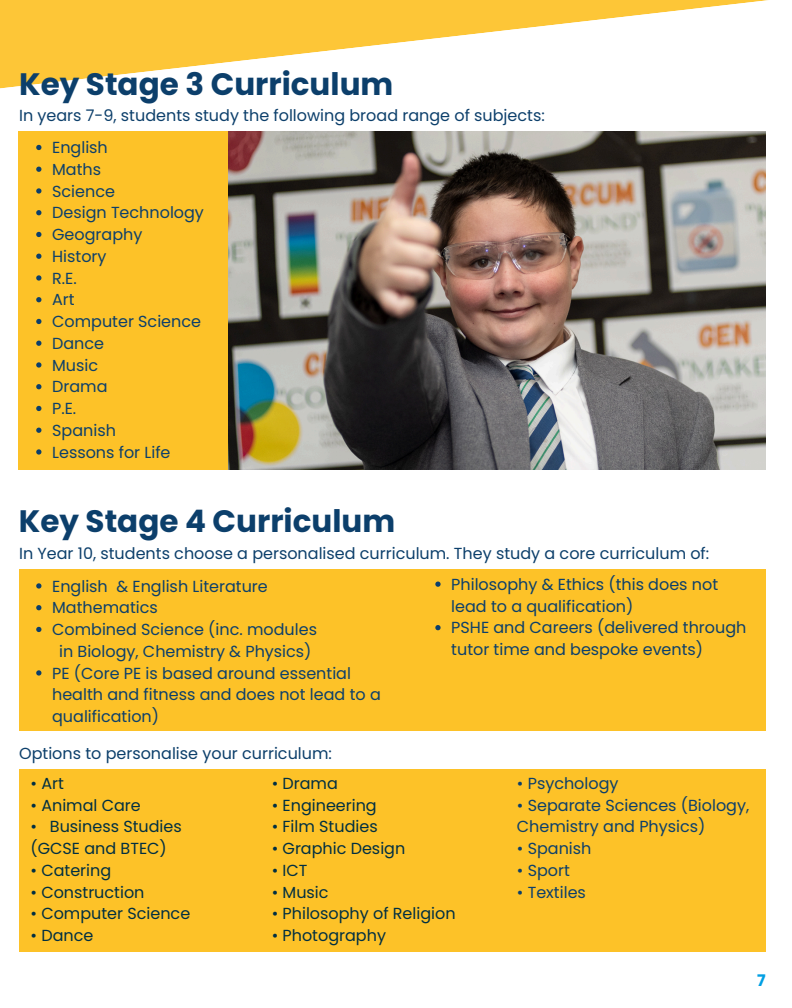
<style>
.page{position:relative;width:792px;height:1008px;background:#fff}
.page>*{position:absolute;margin:0;border:0;box-sizing:border-box;transform-origin:0 0}
.t1{font:700 31px "Poppins";color:#0c3f6b}
.t2{font:16px/21.8px "Poppins";color:#0c3f6b}
.t3{font:16px/21.8px "Poppins";color:#002f42}
.t4{font:700 16px "Poppins";color:#009fe3}
</style>
<div class="page">
<div style="left:19px;top:131px;width:210px;height:339px;background:#fdc228"></div>
<svg style="left:0;top:0;width:768px;height:89px"></svg>
<img style="left:229px;top:131px;width:536px;height:339px">
<svg style="left:36px;top:145px;width:5px;height:5px"></svg>
<svg style="left:36px;top:167px;width:5px;height:5px"></svg>
<svg style="left:36px;top:188px;width:5px;height:6px"></svg>
<svg style="left:36px;top:210px;width:5px;height:5px"></svg>
<svg style="left:36px;top:232px;width:5px;height:5px"></svg>
<svg style="left:36px;top:254px;width:5px;height:5px"></svg>
<svg style="left:36px;top:275px;width:5px;height:6px"></svg>
<svg style="left:36px;top:297px;width:5px;height:5px"></svg>
<svg style="left:36px;top:319px;width:5px;height:5px"></svg>
<svg style="left:36px;top:341px;width:5px;height:5px"></svg>
<svg style="left:36px;top:362px;width:5px;height:6px"></svg>
<svg style="left:36px;top:384px;width:5px;height:5px"></svg>
<svg style="left:36px;top:406px;width:5px;height:5px"></svg>
<svg style="left:36px;top:428px;width:5px;height:5px"></svg>
<svg style="left:36px;top:449px;width:5px;height:6px"></svg>
<div style="left:19px;top:569px;width:747px;height:161px;background:#fdc228"></div>
<svg style="left:36px;top:583px;width:5px;height:6px"></svg>
<svg style="left:36px;top:605px;width:5px;height:5px"></svg>
<svg style="left:36px;top:627px;width:5px;height:5px"></svg>
<svg style="left:36px;top:670px;width:5px;height:6px"></svg>
<svg style="left:435px;top:582px;width:6px;height:5px"></svg>
<svg style="left:435px;top:625px;width:6px;height:5px"></svg>
<div style="left:19px;top:769px;width:747px;height:182px;background:#fdc228"></div>
<h1 class="t1" style="left:19px;top:63px;width:376px">Key Stage 3 Curriculum</h1>
<p class="t2" style="left:52px;top:137px;width:57px">English</p>
<p class="t2" style="left:52px;top:158px;width:50px">Maths</p>
<p class="t2" style="left:52px;top:180px;width:64px">Science</p>
<p class="t2" style="left:52px;top:202px;width:153px">Design Technology</p>
<p class="t2" style="left:52px;top:224px;width:92px">Geography</p>
<p class="t2" style="left:52px;top:245px;width:56px">History</p>
<p class="t2" style="left:52px;top:267px;width:26px">R.E.</p>
<p class="t2" style="left:52px;top:289px;width:24px">Art</p>
<p class="t2" style="left:52px;top:311px;width:150px">Computer Science</p>
<p class="t2" style="left:52px;top:332px;width:53px">Dance</p>
<p class="t2" style="left:52px;top:354px;width:48px">Music</p>
<p class="t2" style="left:52px;top:376px;width:57px">Drama</p>
<p class="t2" style="left:52px;top:398px;width:26px">P.E.</p>
<p class="t2" style="left:52px;top:419px;width:65px">Spanish</p>
<p class="t2" style="left:52px;top:441px;width:120px">Lessons for Life</p>
<h1 class="t2" style="left:19px;top:104px;width:527px">In years 7-9, students study the following broad range of subjects:</h1>
<p class="t1" style="left:19px;top:500px;width:378px">Key Stage 4 Curriculum</p>
<p class="t2" style="left:19px;top:542px;width:692px">In Year 10, students choose a personalised curriculum. They study a core curriculum of:</p>
<p class="t2" style="left:451px;top:573px;width:268px">Philosophy &amp; Ethics (this does not lead to a qualification)</p>
<p class="t2" style="left:451px;top:617px;width:297px">PSHE and Careers (delivered through tutor time and bespoke events)</p>
<p class="t2" style="left:52px;top:575px;width:217px">English &amp; English Literature</p>
<p class="t2" style="left:52px;top:597px;width:107px">Mathematics</p>
<p class="t2" style="left:52px;top:619px;width:266px">Combined Science (inc. modules</p>
<p class="t2" style="left:59px;top:640px;width:254px">in Biology, Chemistry &amp; Physics)</p>
<p class="t2" style="left:52px;top:662px;width:330px">PE (Core PE is based around essential health and fitness and does not lead to a qualification)</p>
<p class="t2" style="left:19px;top:742px;width:314px">Options to personalise your curriculum:</p>
<p class="t3" style="left:30px;top:772px;width:35px">• Art</p>
<p class="t3" style="left:30px;top:794px;width:112px">• Animal Care</p>
<p class="t3" style="left:30px;top:816px;width:153px">• Business Studies (GCSE and BTEC)</p>
<p class="t3" style="left:30px;top:859px;width:82px">• Catering</p>
<p class="t3" style="left:30px;top:881px;width:116px">• Construction</p>
<p class="t3" style="left:30px;top:903px;width:161px">• Computer Science</p>
<p class="t3" style="left:30px;top:925px;width:64px">• Dance</p>
<p class="t3" style="left:272px;top:772px;width:68px">• Drama</p>
<p class="t3" style="left:272px;top:794px;width:107px">• Engineering</p>
<p class="t3" style="left:272px;top:816px;width:108px">• Film Studies</p>
<p class="t3" style="left:272px;top:838px;width:135px">• Graphic Design</p>
<p class="t3" style="left:272px;top:859px;width:37px">• ICT</p>
<p class="t3" style="left:272px;top:881px;width:58px">• Music</p>
<p class="t3" style="left:272px;top:903px;width:185px">• Philosophy of Religion</p>
<p class="t3" style="left:272px;top:925px;width:116px">• Photography</p>
<p class="t2" style="left:517px;top:772px;width:103px">• Psychology</p>
<p class="t2" style="left:517px;top:794px;width:234px">• Separate Sciences (Biology,<br>Chemistry and Physics)</p>
<p class="t2" style="left:517px;top:838px;width:76px">• Spanish</p>
<p class="t2" style="left:517px;top:859px;width:55px">• Sport</p>
<p class="t2" style="left:517px;top:881px;width:71px">• Textiles</p>
<p class="t4" style="left:757px;top:970px;width:10px">7</p>
</div>
